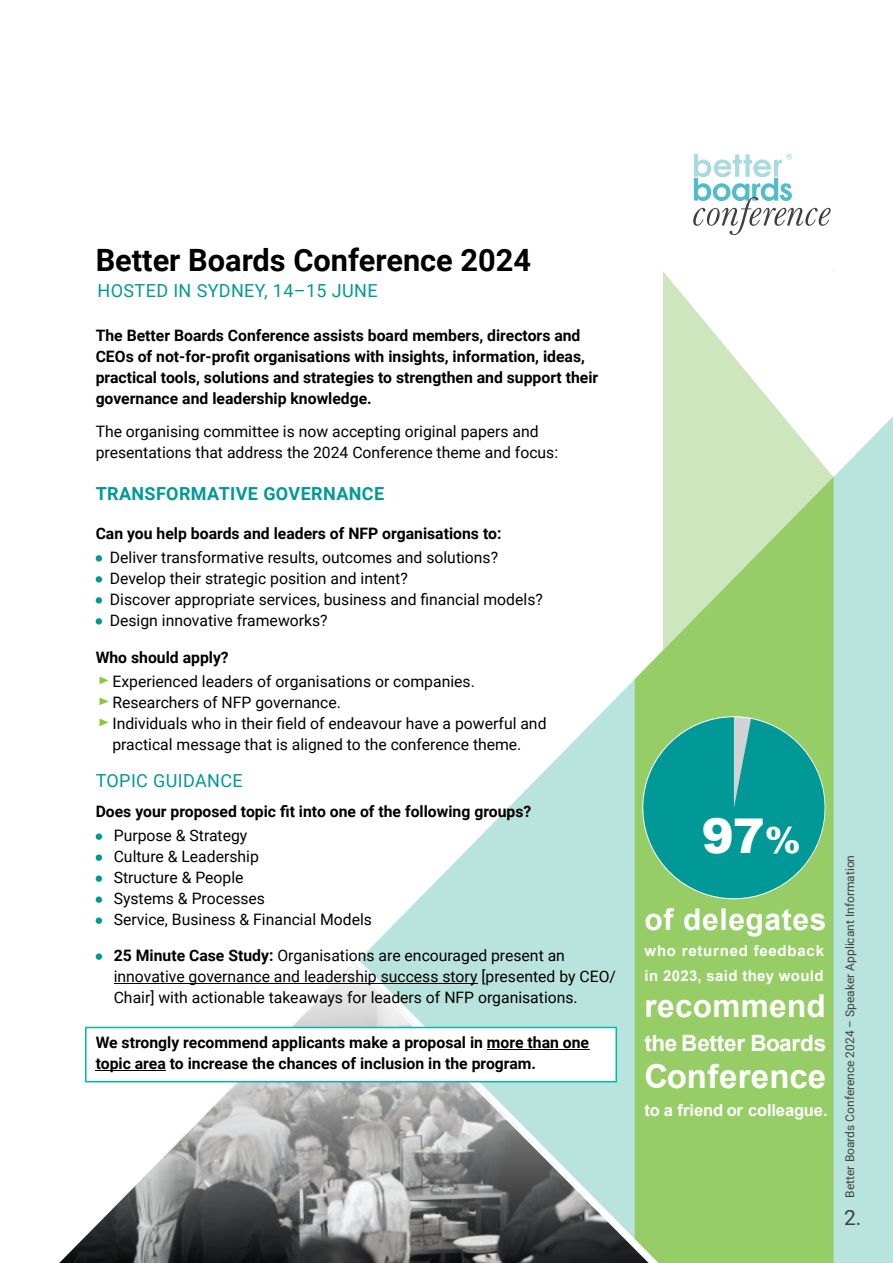
<style>
.page{position:relative;width:893px;height:1263px;background:#fff}
.page>*{position:absolute;margin:0;border:0;box-sizing:border-box;transform-origin:0 0}
.t1{font:900 48px "Arial";color:#fff}
.t2{font:700 33px "Arial";letter-spacing:.005em;color:#fff}
.t3{font:700 31.5px "Arial";letter-spacing:.01em;color:#fff}
.t4{font:700 30.75px "Roboto";color:#000}
.t5{font:700 30px "Arial";letter-spacing:.02em;color:#fff}
.t6{font:700 22.5px "Arial";letter-spacing:-.01em;color:#fff}
.t7{font:21px "Roboto";color:#403f41}
.t8{font:18px "Roboto";letter-spacing:.02em;color:#009998}
.t9{font:700 18px "Roboto";letter-spacing:.02em;color:#009998}
.t10{font:700 16.5px "Arial";letter-spacing:-.01em;color:#fff}
.t11{font:15.75px/21px "Roboto";color:#000}
.t12{font:700 15.75px/21px "Roboto";color:#000}
.t13{font:700 15px/24.8px "Arial";letter-spacing:.05em;color:#fff}
.t14{font:12px "Roboto";color:#403f41}
.s1{font-weight:700}
.s2{font-size:36px}
</style>
<div class="page">
<svg style="left:359px;top:416px;width:534px;height:549px"></svg>
<svg style="left:693px;top:154px;width:138px;height:71px"></svg>
<svg style="left:100px;top:676px;width:9px;height:8px"></svg>
<svg style="left:100px;top:697px;width:9px;height:8px"></svg>
<svg style="left:100px;top:718px;width:9px;height:8px"></svg>
<div style="left:96px;top:833px;width:6px;height:7px;background:#009998;border-radius:50%"></div>
<div style="left:96px;top:854px;width:6px;height:7px;background:#009998;border-radius:50%"></div>
<div style="left:96px;top:875px;width:6px;height:7px;background:#009998;border-radius:50%"></div>
<div style="left:96px;top:896px;width:6px;height:7px;background:#009998;border-radius:50%"></div>
<div style="left:96px;top:917px;width:6px;height:7px;background:#009998;border-radius:50%"></div>
<svg style="left:96px;top:555px;width:6px;height:6px"></svg>
<svg style="left:96px;top:576px;width:6px;height:6px"></svg>
<svg style="left:96px;top:597px;width:6px;height:6px"></svg>
<svg style="left:96px;top:618px;width:6px;height:6px"></svg>
<div style="left:833px;top:965px;width:60px;height:298px;background:#b9e4dd"></div>
<img style="left:59px;top:964px;width:576px;height:299px">
<svg style="left:663px;top:225px;width:219px;height:252px"></svg>
<div style="left:85px;top:1027px;width:532px;height:55px;background:#fff;border:2px solid #00b8b0"></div>
<hr style="left:487px;top:1049px;width:102px;height:1px;background:#000">
<hr style="left:96px;top:1070px;width:70px;height:1px;background:#000">
<svg style="left:635px;top:477px;width:198px;height:786px;background:#a2d278"></svg>
<svg style="left:641px;top:717px;width:189px;height:185px;background:#2da88e"></svg>
<hr style="left:114px;top:983px;width:363px;height:1px;background:#000">
<div style="left:96px;top:953px;width:6px;height:7px;background:#009998;border-radius:50%"></div>
<h3 class="t4" style="left:96px;top:248px;width:437px">Better Boards Conference 2024</h3>
<p class="t8" style="left:98px;top:284px;width:282px">HOSTED IN SYDNEY, 14–15 JUNE</p>
<p class="t12" style="left:96px;top:327px;width:504px">The Better Boards Conference assists board members, directors and CEOs of not-for-profit organisations with insights, information, ideas, practical tools, solutions and strategies to strengthen and support their governance and leadership knowledge.</p>
<p class="t11" style="left:96px;top:423px;width:464px">The organising committee is now accepting original papers and presentations that address the 2024 Conference theme and focus:</p>
<p class="t9" style="left:96px;top:486px;width:290px">TRANSFORMATIVE GOVERNANCE</p>
<p class="t12" style="left:96px;top:525px;width:407px">Can you help boards and leaders of NFP organisations to:</p>
<p class="t11" style="left:110px;top:549px;width:435px">Deliver transformative results, outcomes and solutions?<br>Develop their strategic position and intent?<br>Discover appropriate services, business and financial models?<br>Design innovative frameworks?</p>
<p class="t12" style="left:96px;top:648px;width:135px">Who should apply?</p>
<p class="t11" style="left:112px;top:672px;width:436px">Experienced leaders of organisations or companies.<br>Researchers of NFP governance.<br>Individuals who in their field of endeavour have a powerful and practical message that is aligned to the conference theme.</p>
<p class="t8" style="left:96px;top:773px;width:149px">TOPIC GUIDANCE</p>
<p class="t12" style="left:96px;top:803px;width:437px">Does your proposed topic fit into one of the following groups?</p>
<p class="t11" style="left:114px;top:827px;width:260px">Purpose &amp; Strategy<br>Culture &amp; Leadership<br>Structure &amp; People<br>Systems &amp; Processes<br>Service, Business &amp; Financial Models</p>
<p class="t11" style="left:114px;top:947px;width:504px"><span class="s1">25 Minute Case Study:</span> Organisations are encouraged present an innovative governance and leadership success story [presented by CEO/<br>Chair] with actionable takeaways for leaders of NFP organisations.</p>
<p class="t12" style="left:96px;top:1034px;width:495px">We strongly recommend applicants make a proposal in more than one topic area to increase the chances of inclusion in the program.</p>
<h1 class="t1" style="left:702px;top:818px;width:101px">97<span class="s2">%</span></h1>
<h3 class="t5" style="left:645px;top:909px;width:183px">of delegates</h3>
<p class="t13" style="left:645px;top:940px;width:181px">who returned feedback in 2023, said they would</p>
<h3 class="t3" style="left:645px;top:994px;width:183px">recommend</h3>
<h3 class="t6" style="left:645px;top:1035px;width:183px">the Better Boards</h3>
<h2 class="t2" style="left:645px;top:1064px;width:183px">Conference</h2>
<p class="t10" style="left:645px;top:1104px;width:185px">to a friend or colleague.</p>
<p class="t14" style="left:845px;top:1197px;width:344px;rotate:-90deg">Better Boards Conference 2024 – Speaker Applicant Information</p>
<h3 class="t7" style="left:844px;top:1209px;width:19px">2.</h3>
</div>
